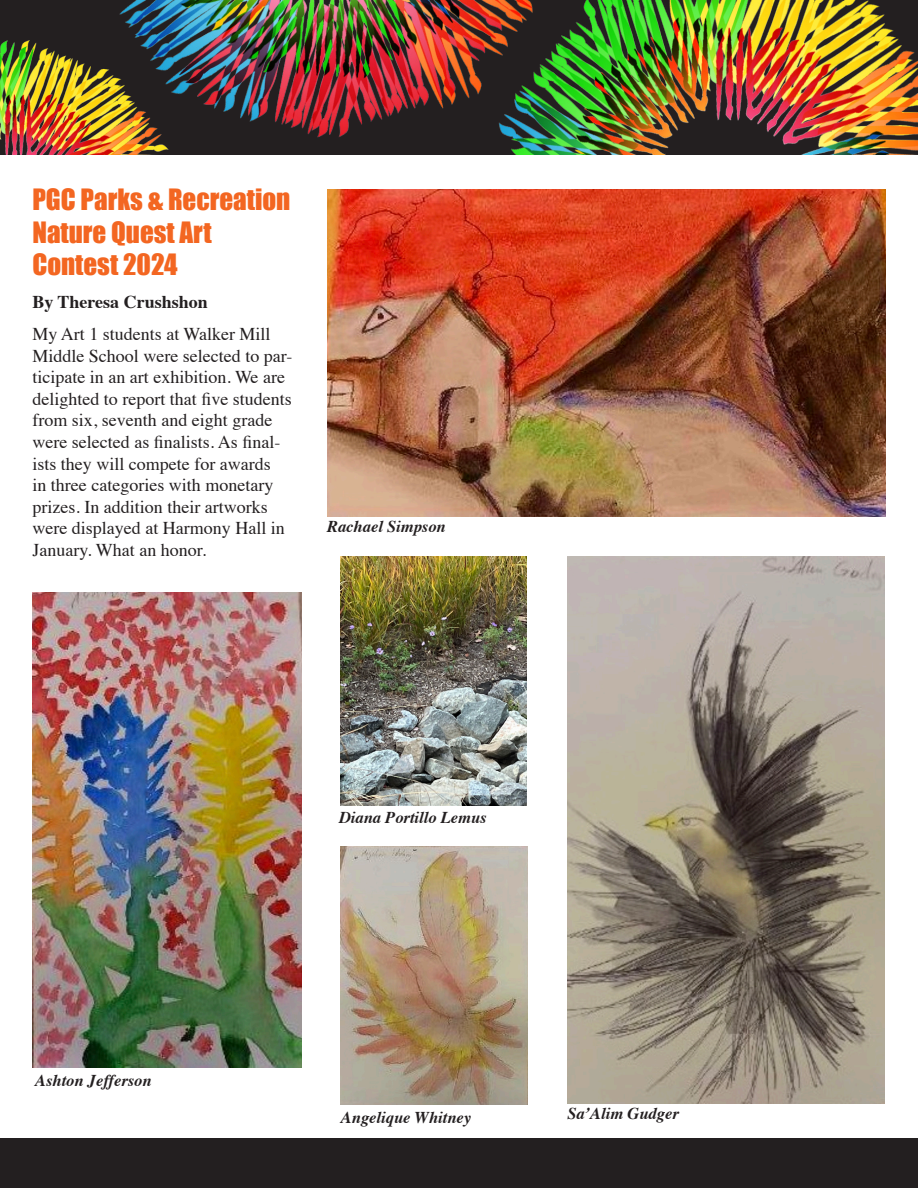
<style>
.page{position:relative;width:918px;height:1188px;background:#fff}
.page>*{position:absolute;margin:0;border:0;box-sizing:border-box;transform-origin:0 0}
.Header_After_Front_Story{font:27px/32.4px "Impact";color:#f36621}
.Body_Copy{font:18px/21.6px "Times";color:#231f20}
.By_Line{font:700 18px "Times";color:#231f20}
.Photo_Caption{font:italic 700 16.5px "Times";color:#231f20}
</style>
<div class="page">
<div style="left:0;top:1139px;width:918px;height:49px;background:#231f20"></div>
<div style="left:0;top:0;width:918px;height:154px;background:#231f20"></div>
<img style="left:0;top:40px;width:169px;height:114px">
<img style="left:511px;top:0;width:407px;height:154px">
<img style="left:75px;top:0;width:492px;height:145px">
<img style="left:567px;top:556px;width:318px;height:548px">
<img style="left:32px;top:592px;width:270px;height:476px">
<img style="left:327px;top:189px;width:558px;height:328px">
<img style="left:341px;top:556px;width:185px;height:249px">
<img style="left:341px;top:847px;width:187px;height:258px">
<p class="Header_After_Front_Story" style="left:32px;top:183px;width:259px">PGC Parks &amp; Recreation<br>Nature Quest Art<br>Contest 2024</p>
<p class="By_Line" style="left:32px;top:284px;width:177px">By Theresa Crushshon</p>
<p class="Body_Copy" style="left:32px;top:322px;width:262px">My Art 1 students at Walker Mill Middle School were selected to par&shy;ticipate in an art exhibition. We are delighted to report that five students from six, seventh and eight grade were selected as finalists. As final&shy;ists they will compete for awards<br>in three categories with monetary prizes. In addition their artworks were displayed at Harmony Hall in January. What an honor.</p>
<p class="Photo_Caption" style="left:327px;top:511px;width:120px">Rachael Simpson</p>
<p class="Photo_Caption" style="left:339px;top:802px;width:149px">Diana Portillo Lemus</p>
<p class="Photo_Caption" style="left:35px;top:1065px;width:118px">Ashton Jefferson</p>
<p class="Photo_Caption" style="left:341px;top:1102px;width:132px">Angelique Whitney</p>
<p class="Photo_Caption" style="left:567px;top:1098px;width:113px">Sa’Alim Gudger</p>
</div>
